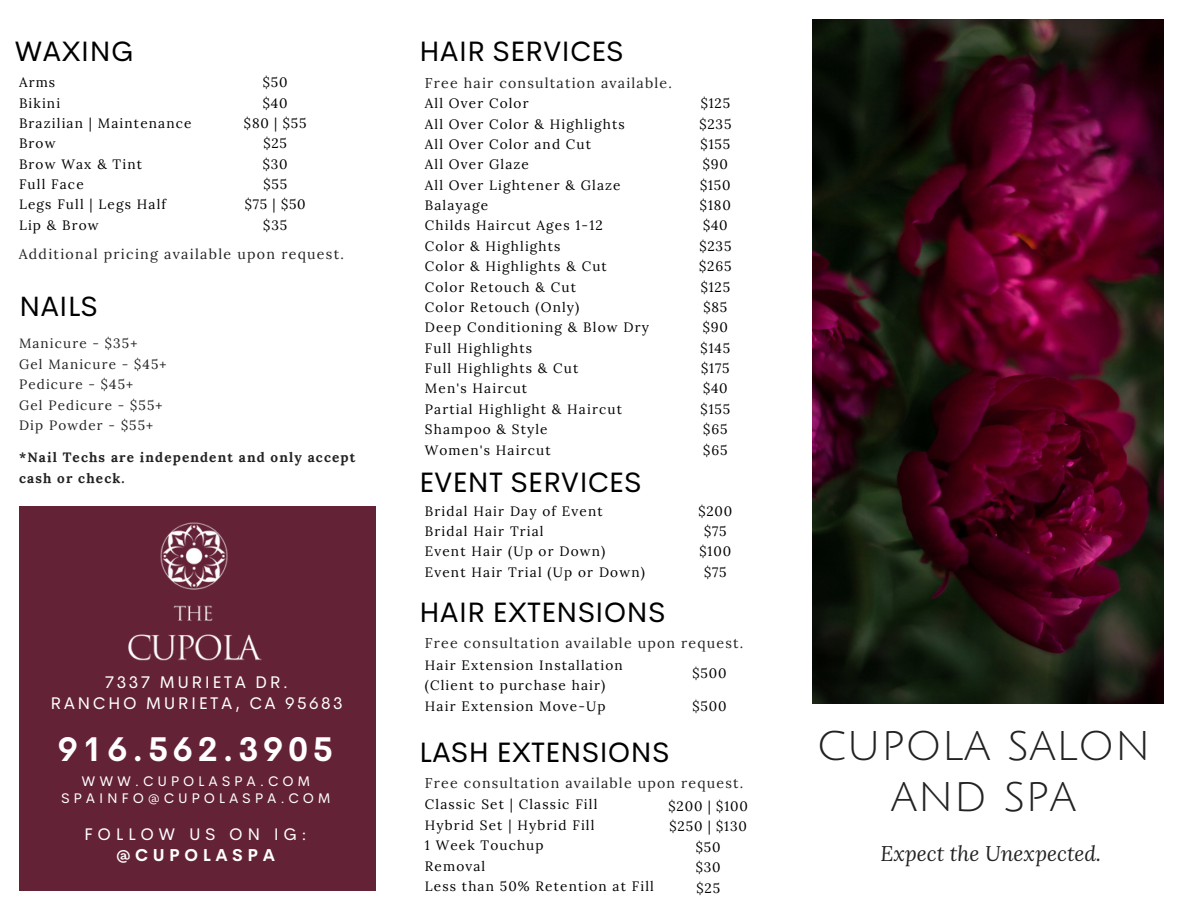
<style>
.page{position:relative;width:1188px;height:918px;background:#fff}
.page>*{position:absolute;margin:0;border:0;box-sizing:border-box;transform-origin:0 0}
.t1{font:45.3px/50.7px "Julius Sans One";color:#222;text-align:center}
.t2{font:700 33.6px "Cerebri Sans";letter-spacing:.145em;color:#fff}
.t3{font:28.2px "Cerebri Sans";color:#000}
.t4{font:28.05px "Cerebri Sans";color:#000}
.t5{font:italic 21px "Lora";color:#222}
.t6{font:16.95px "Cerebri Sans";letter-spacing:.145em;color:#fff}
.t7{font:16.95px/20.7px "Cerebri Sans";letter-spacing:.27em;color:#fff;text-align:center}
.t8{font:14.25px "Lora";letter-spacing:.085em;color:#222}
.t9{font:13.95px "Cerebri Sans";letter-spacing:.27em;color:#fff}
.t10{font:13.65px "Lora";letter-spacing:.085em;color:#000}
.t11{font:13.5px "Lora";letter-spacing:.085em;color:#222}
.t12{font:700 13.5px/20.7px "Lora";letter-spacing:.085em;color:#222}
.s1{font-weight:700}
</style>
<div class="page">
<div style="left:19px;top:506px;width:357px;height:385px;background:#642237"></div>
<img style="left:812px;top:19px;width:351px;height:684px">
<img style="left:128px;top:522px;width:134px;height:139px">
<p class="t3" style="left:14px;top:32px;width:121px">WAXING</p>
<p class="t10" style="left:19px;top:73px;width:38px">Arms</p>
<p class="t10" style="left:19px;top:94px;width:43px">Bikini</p>
<p class="t10" style="left:19px;top:114px;width:174px">Brazilian | Maintenance</p>
<p class="t10" style="left:19px;top:135px;width:38px">Brow</p>
<p class="t10" style="left:19px;top:155px;width:125px">Brow Wax &amp; Tint</p>
<p class="t10" style="left:19px;top:175px;width:66px">Full Face</p>
<p class="t10" style="left:19px;top:196px;width:149px">Legs Full | Legs Half</p>
<p class="t10" style="left:19px;top:216px;width:81px">Lip &amp; Brow</p>
<p class="t10" style="left:263px;top:73px;width:26px">$50</p>
<p class="t10" style="left:263px;top:94px;width:26px">$40</p>
<p class="t10" style="left:244px;top:114px;width:64px">$80 | $55</p>
<p class="t10" style="left:263px;top:135px;width:25px">$25</p>
<p class="t10" style="left:263px;top:155px;width:26px">$30</p>
<p class="t10" style="left:263px;top:175px;width:25px">$55</p>
<p class="t10" style="left:245px;top:196px;width:63px">$75 | $50</p>
<p class="t10" style="left:263px;top:216px;width:25px">$35</p>
<p class="t8" style="left:19px;top:244px;width:327px">Additional pricing available upon request.</p>
<p class="t4" style="left:19px;top:288px;width:80px">NAILS</p>
<p class="t11" style="left:19px;top:334px;width:120px">Manicure - $35+</p>
<p class="t11" style="left:19px;top:355px;width:149px">Gel Manicure - $45+</p>
<p class="t11" style="left:19px;top:376px;width:116px">Pedicure - $45+</p>
<p class="t11" style="left:19px;top:396px;width:145px">Gel Pedicure - $55+</p>
<p class="t11" style="left:19px;top:417px;width:136px">Dip Powder - $55+</p>
<p class="t12" style="left:19px;top:447px;width:338px">*Nail Techs are independent and only accept cash or check.</p>
<p class="t6" style="left:105px;top:671px;width:185px">7337 MURIETA DR.</p>
<p class="t6" style="left:51px;top:692px;width:293px">RANCHO MURIETA, CA 95683</p>
<p class="t2" style="left:58px;top:728px;width:277px">916.562.3905</p>
<p class="t9" style="left:82px;top:772px;width:230px">WWW.CUPOLASPA.COM</p>
<p class="t9" style="left:61px;top:789px;width:271px">SPAINFO@CUPOLASPA.COM</p>
<p class="t7" style="left:84px;top:824px;width:224px">FOLLOW US ON IG: <span class="s1">@CUPOLASPA</span></p>
<p class="t3" style="left:419px;top:32px;width:206px">HAIR SERVICES</p>
<p class="t8" style="left:425px;top:73px;width:249px">Free hair consultation available.</p>
<p class="t10" style="left:425px;top:94px;width:105px">All Over Color</p>
<p class="t10" style="left:425px;top:115px;width:201px">All Over Color &amp; Highlights</p>
<p class="t10" style="left:425px;top:135px;width:168px">All Over Color and Cut</p>
<p class="t10" style="left:425px;top:156px;width:106px">All Over Glaze</p>
<p class="t10" style="left:425px;top:176px;width:197px">All Over Lightener &amp; Glaze</p>
<p class="t10" style="left:425px;top:196px;width:65px">Balayage</p>
<p class="t10" style="left:425px;top:217px;width:179px">Childs Haircut Ages 1-12</p>
<p class="t10" style="left:425px;top:237px;width:137px">Color &amp; Highlights</p>
<p class="t10" style="left:425px;top:257px;width:184px">Color &amp; Highlights &amp; Cut</p>
<p class="t10" style="left:425px;top:278px;width:153px">Color Retouch &amp; Cut</p>
<p class="t10" style="left:425px;top:298px;width:156px">Color Retouch (Only)</p>
<p class="t10" style="left:425px;top:319px;width:226px">Deep Conditioning &amp; Blow Dry</p>
<p class="t10" style="left:425px;top:339px;width:109px">Full Highlights</p>
<p class="t10" style="left:425px;top:359px;width:155px">Full Highlights &amp; Cut</p>
<p class="t10" style="left:425px;top:380px;width:104px">Men's Haircut</p>
<p class="t10" style="left:425px;top:400px;width:199px">Partial Highlight &amp; Haircut</p>
<p class="t10" style="left:425px;top:420px;width:124px">Shampoo &amp; Style</p>
<p class="t10" style="left:425px;top:441px;width:127px">Women's Haircut</p>
<p class="t3" style="left:419px;top:464px;width:224px">EVENT SERVICES</p>
<p class="t10" style="left:425px;top:502px;width:179px">Bridal Hair Day of Event</p>
<p class="t10" style="left:425px;top:522px;width:120px">Bridal Hair Trial</p>
<p class="t10" style="left:425px;top:543px;width:182px">Event Hair (Up or Down)</p>
<p class="t10" style="left:425px;top:563px;width:222px">Event Hair Trial (Up or Down)</p>
<p class="t3" style="left:419px;top:594px;width:248px">HAIR EXTENSIONS</p>
<p class="t10" style="left:701px;top:94px;width:31px">$125</p>
<p class="t10" style="left:699px;top:115px;width:34px">$235</p>
<p class="t10" style="left:701px;top:135px;width:31px">$155</p>
<p class="t10" style="left:703px;top:156px;width:27px">$90</p>
<p class="t10" style="left:700px;top:176px;width:32px">$150</p>
<p class="t10" style="left:700px;top:196px;width:32px">$180</p>
<p class="t10" style="left:703px;top:217px;width:26px">$40</p>
<p class="t10" style="left:699px;top:237px;width:34px">$235</p>
<p class="t10" style="left:699px;top:257px;width:34px">$265</p>
<p class="t10" style="left:701px;top:278px;width:31px">$125</p>
<p class="t10" style="left:703px;top:298px;width:25px">$85</p>
<p class="t10" style="left:703px;top:319px;width:27px">$90</p>
<p class="t10" style="left:701px;top:339px;width:31px">$145</p>
<p class="t10" style="left:701px;top:359px;width:30px">$175</p>
<p class="t10" style="left:703px;top:380px;width:26px">$40</p>
<p class="t10" style="left:701px;top:400px;width:31px">$155</p>
<p class="t10" style="left:703px;top:420px;width:26px">$65</p>
<p class="t10" style="left:703px;top:441px;width:26px">$65</p>
<p class="t10" style="left:698px;top:502px;width:35px">$200</p>
<p class="t10" style="left:704px;top:522px;width:24px">$75</p>
<p class="t10" style="left:700px;top:543px;width:33px">$100</p>
<p class="t10" style="left:704px;top:563px;width:24px">$75</p>
<p class="t8" style="left:425px;top:634px;width:320px">Free consultation available upon request.</p>
<p class="t10" style="left:425px;top:656px;width:199px">Hair Extension Installation</p>
<p class="t10" style="left:425px;top:676px;width:182px">(Client to purchase hair)</p>
<p class="t10" style="left:425px;top:697px;width:182px">Hair Extension Move-Up</p>
<p class="t10" style="left:693px;top:664px;width:36px">$500</p>
<p class="t10" style="left:693px;top:697px;width:36px">$500</p>
<p class="t3" style="left:419px;top:733px;width:252px">LASH EXTENSIONS</p>
<p class="t8" style="left:425px;top:773px;width:320px">Free consultation available upon request.</p>
<p class="t10" style="left:425px;top:796px;width:174px">Classic Set | Classic Fill</p>
<p class="t10" style="left:425px;top:816px;width:171px">Hybrid Set | Hybrid Fill</p>
<p class="t10" style="left:425px;top:836px;width:120px">1 Week Touchup</p>
<p class="t10" style="left:425px;top:857px;width:62px">Removal</p>
<p class="t10" style="left:425px;top:877px;width:231px">Less than 50% Retention at Fill</p>
<p class="t10" style="left:669px;top:797px;width:81px">$200 | $100</p>
<p class="t10" style="left:670px;top:818px;width:79px">$250 | $130</p>
<p class="t10" style="left:696px;top:838px;width:26px">$50</p>
<p class="t10" style="left:696px;top:858px;width:26px">$30</p>
<p class="t10" style="left:696px;top:879px;width:25px">$25</p>
<p class="t1" style="left:816px;top:721px;width:336px">CUPOLA SALON<br>AND SPA</p>
<p class="t5" style="left:880px;top:840px;width:222px">Expect the Unexpected.</p>
</div>
